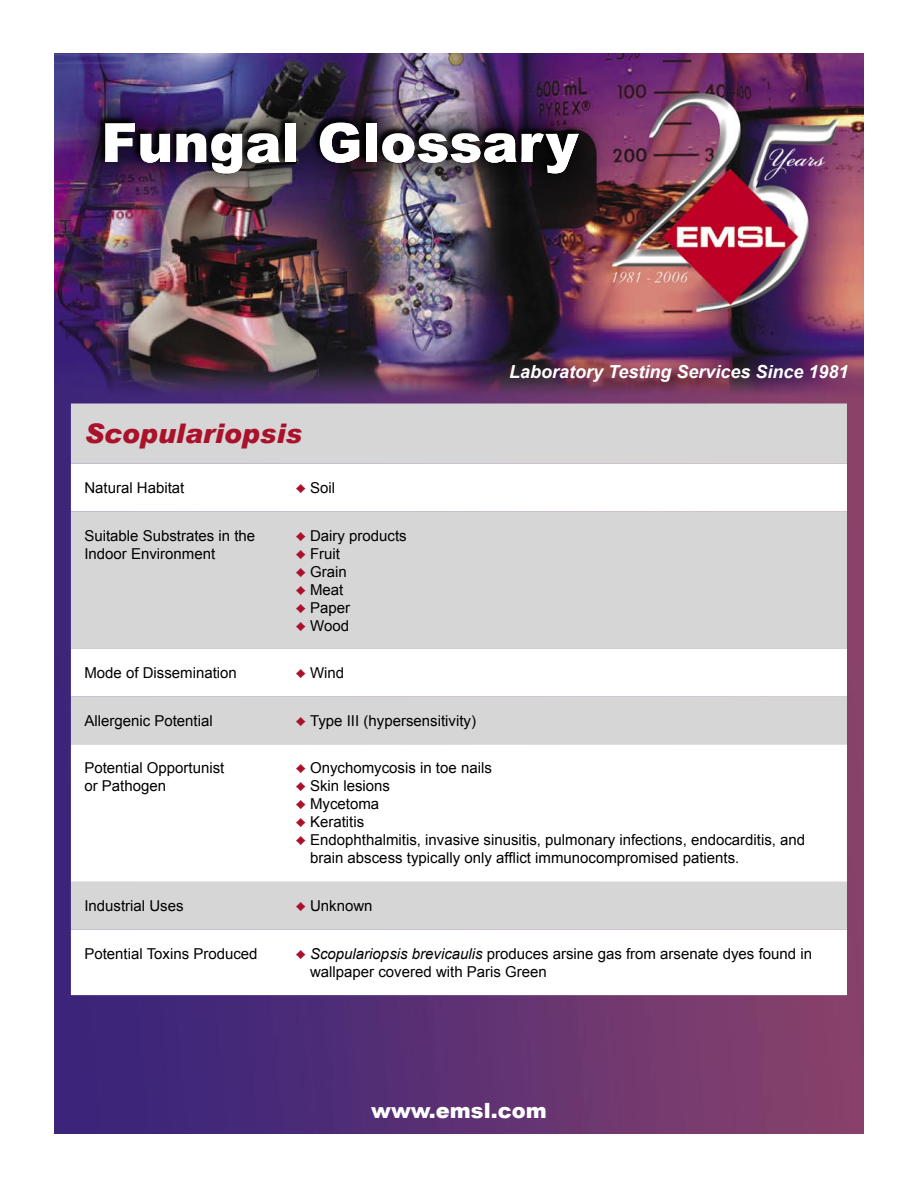
<style>
.page{position:relative;width:918px;height:1188px;background:#fff}
.page>*{position:absolute;margin:0;border:0;box-sizing:border-box;transform-origin:0 0}
.t1{font:900 54px "Arial";color:#fff}
.t2{font:italic 900 27px "Arial";color:#a9122a}
.t3{font:900 21px "Arial";color:#fff}
.t4{font:italic 700 18px "Arial";color:#fff}
.Paragraph_Style_1{font:15px "Arial";color:#000}
.s1{color:#a9122a}
.s2{font-style:italic}
</style>
<div class="page">
<img style="left:54px;top:53px;width:810px;height:1080px">
<img style="left:63px;top:81px;width:553px;height:133px">
<div style="left:97px;top:113px;width:483px;height:63px;background:#000;opacity:.75"></div>
<div style="left:71px;top:404px;width:776px;height:245px;background:#d6d6d6"></div>
<svg style="left:71px;top:464px;width:776px;height:47px"></svg>
<svg style="left:71px;top:649px;width:776px;height:346px"></svg>
<p class="t1" style="left:101px;top:103px;width:479px">Fungal Glossary</p>
<p class="t2" style="left:84px;top:417px;width:219px">Scopulariopsis</p>
<p class="Paragraph_Style_1" style="left:84px;top:478px;width:102px">Natural Habitat</p>
<p class="Paragraph_Style_1" style="left:296px;top:478px;width:41px"><span class="s1">♦</span> Soil</p>
<p class="Paragraph_Style_1" style="left:84px;top:525px;width:172px">Suitable Substrates in the</p>
<p class="Paragraph_Style_1" style="left:84px;top:543px;width:132px">Indoor Environment</p>
<p class="Paragraph_Style_1" style="left:296px;top:525px;width:113px"><span class="s1">♦</span> Dairy products</p>
<p class="Paragraph_Style_1" style="left:296px;top:543px;width:46px"><span class="s1">♦</span> Fruit</p>
<p class="Paragraph_Style_1" style="left:296px;top:561px;width:53px"><span class="s1">♦</span> Grain</p>
<p class="Paragraph_Style_1" style="left:296px;top:579px;width:49px"><span class="s1">♦</span> Meat</p>
<p class="Paragraph_Style_1" style="left:296px;top:597px;width:56px"><span class="s1">♦</span> Paper</p>
<p class="Paragraph_Style_1" style="left:296px;top:615px;width:55px"><span class="s1">♦</span> Wood</p>
<p class="t4" style="left:509px;top:359px;width:341px">Laboratory Testing Services Since 1981</p>
<p class="Paragraph_Style_1" style="left:84px;top:663px;width:154px">Mode of Dissemination</p>
<p class="Paragraph_Style_1" style="left:296px;top:663px;width:50px"><span class="s1">♦</span> Wind</p>
<p class="Paragraph_Style_1" style="left:84px;top:711px;width:130px">Allergenic Potential</p>
<p class="Paragraph_Style_1" style="left:296px;top:711px;width:182px"><span class="s1">♦</span> Type III (hypersensitivity)</p>
<p class="Paragraph_Style_1" style="left:84px;top:758px;width:142px">Potential Opportunist</p>
<p class="Paragraph_Style_1" style="left:84px;top:776px;width:83px">or Pathogen</p>
<p class="Paragraph_Style_1" style="left:296px;top:758px;width:198px"><span class="s1">♦</span> Onychomycosis in toe nails</p>
<p class="Paragraph_Style_1" style="left:296px;top:776px;width:96px"><span class="s1">♦</span> Skin lesions</p>
<p class="Paragraph_Style_1" style="left:296px;top:794px;width:85px"><span class="s1">♦</span> Mycetoma</p>
<p class="Paragraph_Style_1" style="left:296px;top:812px;width:70px"><span class="s1">♦</span> Keratitis</p>
<p class="Paragraph_Style_1" style="left:296px;top:830px;width:511px"><span class="s1">♦</span> Endophthalmitis, invasive sinusitis, pulmonary infections, endocarditis, and</p>
<p class="Paragraph_Style_1" style="left:310px;top:848px;width:431px">brain abscess typically only afflict immunocompromised patients.</p>
<p class="Paragraph_Style_1" style="left:84px;top:896px;width:101px">Industrial Uses</p>
<p class="Paragraph_Style_1" style="left:296px;top:896px;width:79px"><span class="s1">♦</span> Unknown</p>
<p class="Paragraph_Style_1" style="left:84px;top:944px;width:175px">Potential Toxins Produced</p>
<p class="Paragraph_Style_1" style="left:296px;top:944px;width:518px"><span class="s1">♦</span> <span class="s2">Scopulariopsis brevicaulis</span> produces arsine gas from arsenate dyes found in</p>
<p class="Paragraph_Style_1" style="left:310px;top:962px;width:238px">wallpaper covered with Paris Green</p>
<p class="t3" style="left:371px;top:1095px;width:177px">www.emsl.com</p>
</div>
